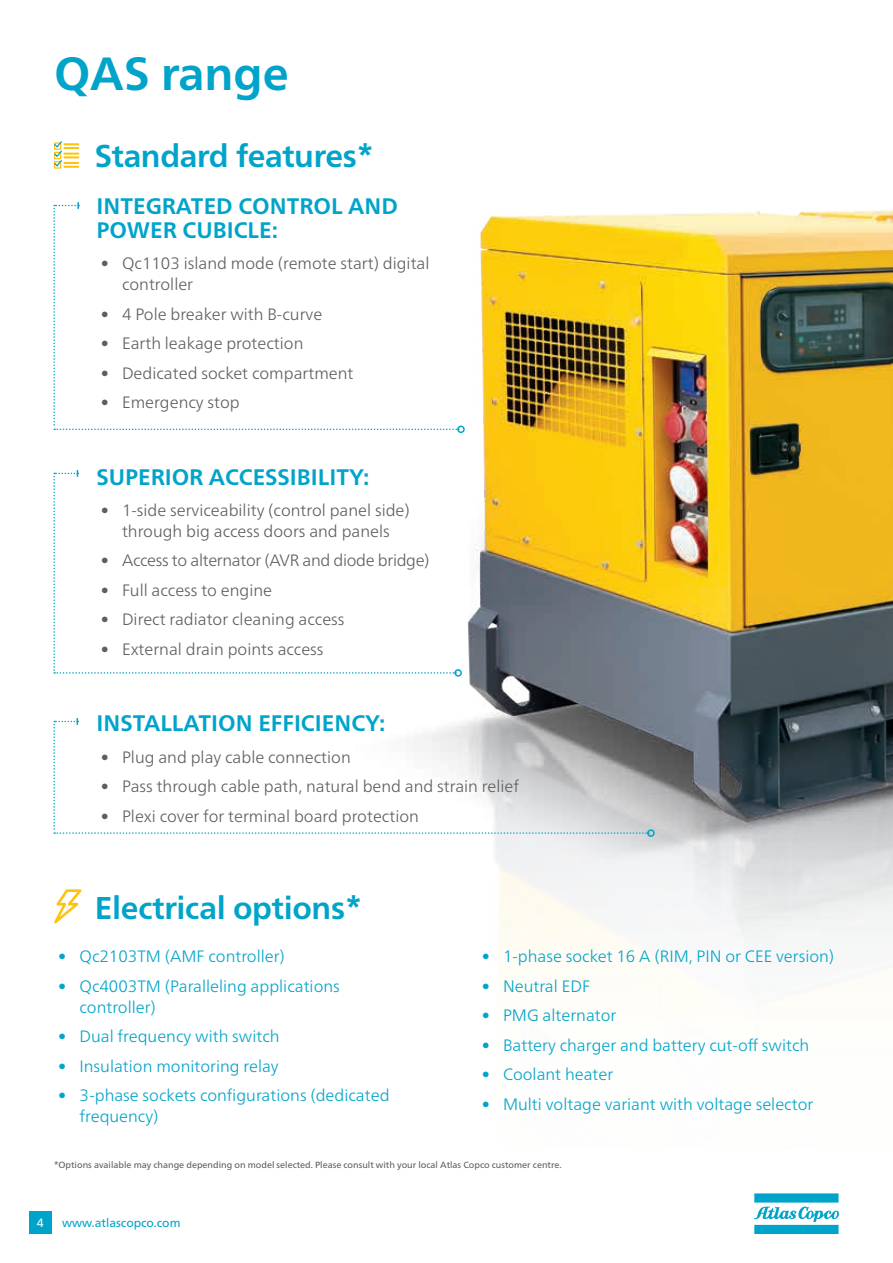
<style>
.page{position:relative;width:893px;height:1263px;background:#fff}
.page>*{position:absolute;margin:0;border:0;box-sizing:border-box;transform-origin:0 0}
.t1{font:700 46.5px "Neue Frutiger World";color:#00a4ca}
.t2{font:700 31.5px "Neue Frutiger World";letter-spacing:-.01em;color:#00a4ca}
.t3{font:700 22.5px/23.5px "Neue Frutiger World";color:#00a4ca}
.t4{font:300 16.5px/21px "Neue Frutiger World";color:#5c5e60}
.t5{font:300 16.5px/21px "Neue Frutiger World";color:#00a4ca}
.t6{font:300 16.5px "Neue Frutiger World";letter-spacing:-.02em;color:#5c5e60}
.t7{font:12px "Neue Frutiger World";color:#00a4ca}
.t8{font:12px "Neue Frutiger World";color:#fff}
.t9{font:9px "Neue Frutiger World";color:#5c5e60}
</style>
<div class="page">
<img style="left:457px;top:210px;width:436px;height:1009px">
<svg style="left:754px;top:1193px;width:85px;height:41px"></svg>
<div style="left:29px;top:1211px;width:22px;height:23px;background:#00a4ca"></div>
<svg style="left:54px;top:141px;width:25px;height:28px"></svg>
<svg style="left:54px;top:889px;width:27px;height:34px"></svg>
<svg style="left:53px;top:202px;width:406px;height:228px"></svg>
<div style="left:457px;top:426px;width:8px;height:7px;border:2px solid #00a4ca;border-radius:50%"></div>
<svg style="left:53px;top:470px;width:401px;height:204px"></svg>
<div style="left:454px;top:669px;width:8px;height:8px;border:2px solid #00a4ca;border-radius:50%"></div>
<svg style="left:53px;top:718px;width:596px;height:116px"></svg>
<div style="left:647px;top:829px;width:8px;height:8px;border:2px solid #00a4ca;border-radius:50%"></div>
<h1 class="t1" style="left:54px;top:33px;width:236px">QAS range</h1>
<h2 class="t2" style="left:95px;top:128px;width:281px">Standard features*</h2>
<h3 class="t3" style="left:97px;top:194px;width:303px">INTEGRATED CONTROL AND<br>POWER CUBICLE:</h3>
<p class="t4" style="left:122px;top:253px;width:309px;text-indent:-21px">• Qc1103 island mode (remote start) digital controller</p>
<p class="t4" style="left:101px;top:303px;width:223px">• 4 Pole breaker with B-curve</p>
<p class="t4" style="left:101px;top:333px;width:204px">• Earth leakage protection</p>
<p class="t4" style="left:101px;top:362px;width:254px">• Dedicated socket compartment</p>
<p class="t4" style="left:101px;top:392px;width:141px">• Emergency stop</p>
<h3 class="t3" style="left:97px;top:464px;width:274px">SUPERIOR ACCESSIBILITY:</h3>
<p class="t4" style="left:101px;top:500px;width:310px;text-align:center">• 1-side serviceability (control panel side) through big access doors and panels</p>
<p class="t6" style="left:101px;top:548px;width:330px">• Access to alternator (AVR and diode bridge)</p>
<p class="t4" style="left:101px;top:580px;width:173px">• Full access to engine</p>
<p class="t4" style="left:101px;top:609px;width:245px">• Direct radiator cleaning access</p>
<p class="t4" style="left:101px;top:639px;width:224px">• External drain points access</p>
<h3 class="t3" style="left:97px;top:711px;width:290px">INSTALLATION EFFICIENCY:</h3>
<p class="t4" style="left:101px;top:746px;width:252px">• Plug and play cable connection</p>
<p class="t4" style="left:101px;top:776px;width:420px">• Pass through cable path, natural bend and strain relief</p>
<p class="t4" style="left:101px;top:805px;width:320px">• Plexi cover for terminal board protection</p>
<h2 class="t2" style="left:95px;top:880px;width:269px">Electrical options*</h2>
<p class="t5" style="left:58px;top:946px;width:228px">• Qc2103TM (AMF controller)</p>
<p class="t5" style="left:80px;top:975px;width:262px;text-indent:-21px">• Qc4003TM (Paralleling applications controller)</p>
<p class="t5" style="left:58px;top:1026px;width:223px">• Dual frequency with switch</p>
<p class="t5" style="left:58px;top:1055px;width:222px">• Insulation monitoring relay</p>
<p class="t5" style="left:80px;top:1085px;width:312px;text-indent:-21px">• 3-phase sockets configurations (dedicated frequency)</p>
<p class="t5" style="left:482px;top:946px;width:354px">• 1-phase socket 16 A (RIM, PIN or CEE version)</p>
<p class="t5" style="left:482px;top:975px;width:110px">• Neutral EDF</p>
<p class="t5" style="left:482px;top:1005px;width:136px">• PMG alternator</p>
<p class="t5" style="left:482px;top:1034px;width:329px">• Battery charger and battery cut-off switch</p>
<p class="t5" style="left:482px;top:1064px;width:133px">• Coolant heater</p>
<p class="t5" style="left:482px;top:1093px;width:333px">• Multi voltage variant with voltage selector</p>
<p class="t9" style="left:54px;top:1158px;width:509px">*Options available may change depending on model selected. Please consult with your local Atlas Copco customer centre.</p>
<p class="t8" style="left:37px;top:1214px;width:8px">4</p>
<p class="t7" style="left:62px;top:1213px;width:120px">www.atlascopco.com</p>
</div>
